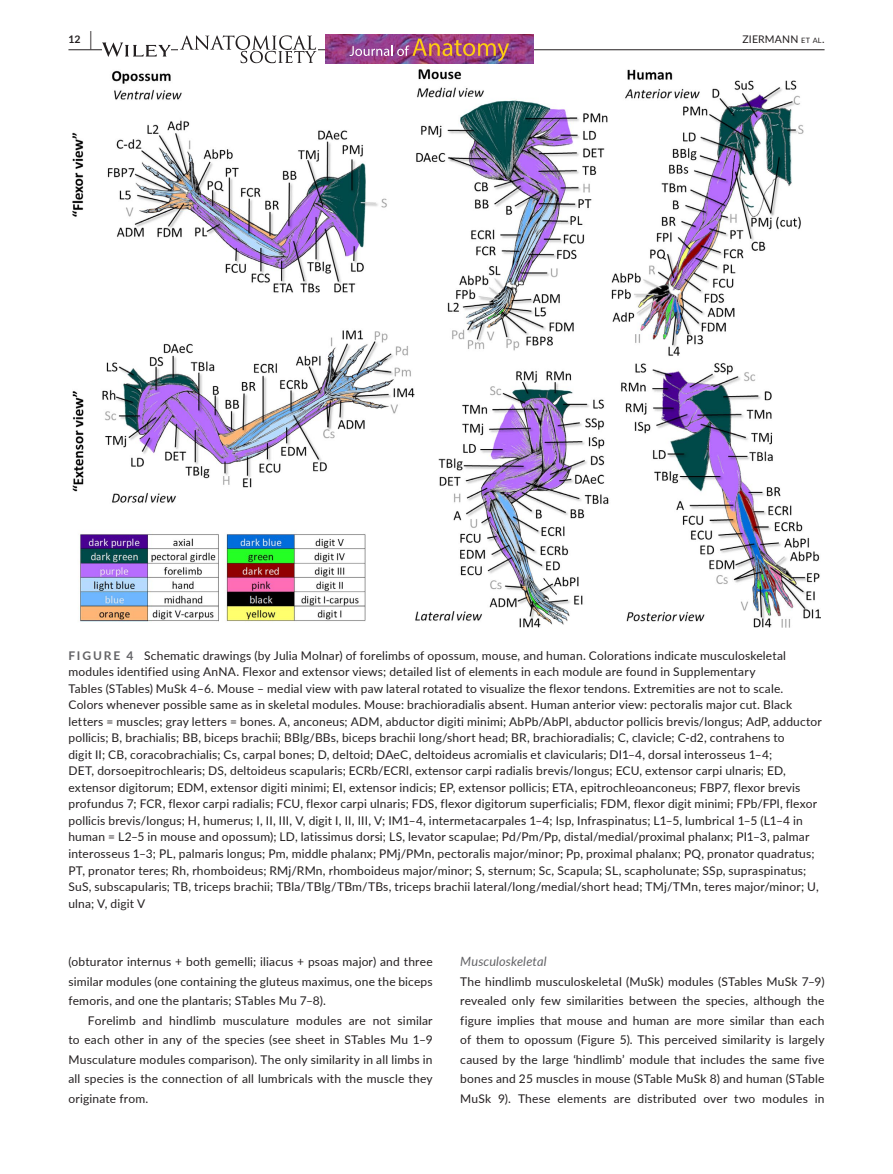
<style>
.page{position:relative;width:893px;height:1174px;background:#fff}
.page>*{position:absolute;margin:0;border:0;box-sizing:border-box;transform-origin:0 0}
.t1{font:italic 12.75px "Lato";letter-spacing:.01em;color:#636366}
.t2{font:12px/16.5px "Lato";letter-spacing:.015em;color:#231f20;text-align:justify}
.t3{font:10.5px "Lato";letter-spacing:.015em;color:#231f20}
.t4{font:700 10.5px "Lato";color:#231f20}
.s1{font-size:19.5px}
.s2{font-size:7.35px}
.s3{font-weight:700;color:#636366}
</style>
<div class="page">
<hr style="left:68px;top:49px;width:756px;height:1px;background:#231f20">
<svg style="left:102px;top:42px;width:69px;height:15px"></svg>
<img style="left:179px;top:35px;width:139px;height:29px">
<img style="left:325px;top:34px;width:209px;height:30px">
<img style="left:349px;top:39px;width:160px;height:22px">
<img style="left:72px;top:69px;width:749px;height:559px">
<p class="t4" style="left:68px;top:31px;width:25px">12 <span class="s1">|</span></p>
<p class="t3" style="left:742px;top:31px;width:83px">ZIERMANN <span class="s2">et al</span>.</p>
<p class="t2" style="left:68px;top:647px;width:755px;text-align:left"><span class="s3">FIGURE 4</span> Schematic drawings (by Julia Molnar) of forelimbs of opossum, mouse, and human. Colorations indicate musculoskeletal modules identified using AnNA. Flexor and extensor views; detailed list of elements in each module are found in Supplementary<br>Tables (STables) MuSk 4–6. Mouse – medial view with paw lateral rotated to visualize the flexor tendons. Extremities are not to scale.<br>Colors whenever possible same as in skeletal modules. Mouse: brachioradialis absent. Human anterior view: pectoralis major cut. Black letters = muscles; gray letters = bones. A, anconeus; ADM, abductor digiti minimi; AbPb/AbPl, abductor pollicis brevis/longus; AdP, adductor pollicis; B, brachialis; BB, biceps brachii; BBlg/BBs, biceps brachii long/short head; BR, brachioradialis; C, clavicle; C-d2, contrahens to<br>digit II; CB, coracobrachialis; Cs, carpal bones; D, deltoid; DAeC, deltoideus acromialis et clavicularis; DI1–4, dorsal interosseus 1–4;<br>DET, dorsoepitrochlearis; DS, deltoideus scapularis; ECRb/ECRl, extensor carpi radialis brevis/longus; ECU, extensor carpi ulnaris; ED, extensor digitorum; EDM, extensor digiti minimi; EI, extensor indicis; EP, extensor pollicis; ETA, epitrochleoanconeus; FBP7, flexor brevis profundus 7; FCR, flexor carpi radialis; FCU, flexor carpi ulnaris; FDS, flexor digitorum superficialis; FDM, flexor digit minimi; FPb/FPl, flexor pollicis brevis/longus; H, humerus; I, II, III, V, digit I, II, III, V; IM1–4, intermetacarpales 1–4; Isp, Infraspinatus; L1–5, lumbrical 1–5 (L1–4 in human = L2–5 in mouse and opossum); LD, latissimus dorsi; LS, levator scapulae; Pd/Pm/Pp, distal/medial/proximal phalanx; PI1–3, palmar interosseus 1–3; PL, palmaris longus; Pm, middle phalanx; PMj/PMn, pectoralis major/minor; Pp, proximal phalanx; PQ, pronator quadratus; PT, pronator teres; Rh, rhomboideus; RMj/RMn, rhomboideus major/minor; S, sternum; Sc, Scapula; SL, scapholunate; SSp, supraspinatus; SuS, subscapularis; TB, triceps brachii; TBla/TBlg/TBm/TBs, triceps brachii lateral/long/medial/short head; TMj/TMn, teres major/minor; U, ulna; V, digit V</p>
<p class="t2" style="left:68px;top:951px;width:366px;line-height:19.5px">(obturator internus + both gemelli; iliacus + psoas major) and three similar modules (one containing the gluteus maximus, one the biceps femoris, and one the plantaris; STables Mu 7–8).</p>
<p class="t2" style="left:68px;top:1010px;width:366px;line-height:19.5px;text-indent:20px">Forelimb and hindlimb musculature modules are not similar to each other in any of the species (see sheet in STables Mu 1–9<br>Musculature modules comparison). The only similarity in all limbs in all species is the connection of all lumbricals with the muscle they originate from.</p>
<p class="t1" style="left:460px;top:952px;width:88px">Musculoskeletal</p>
<p class="t2" style="left:460px;top:971px;width:366px;line-height:19.5px">The hindlimb musculoskeletal (MuSk) modules (STables MuSk 7–9) revealed only few similarities between the species, although the figure implies that mouse and human are more similar than each of them to opossum (Figure 5). This perceived similarity is largely caused by the large ‘hindlimb’ module that includes the same five bones and 25 muscles in mouse (STable MuSk 8) and human (STable MuSk 9). These elements are distributed over two modules in</p>
</div>
